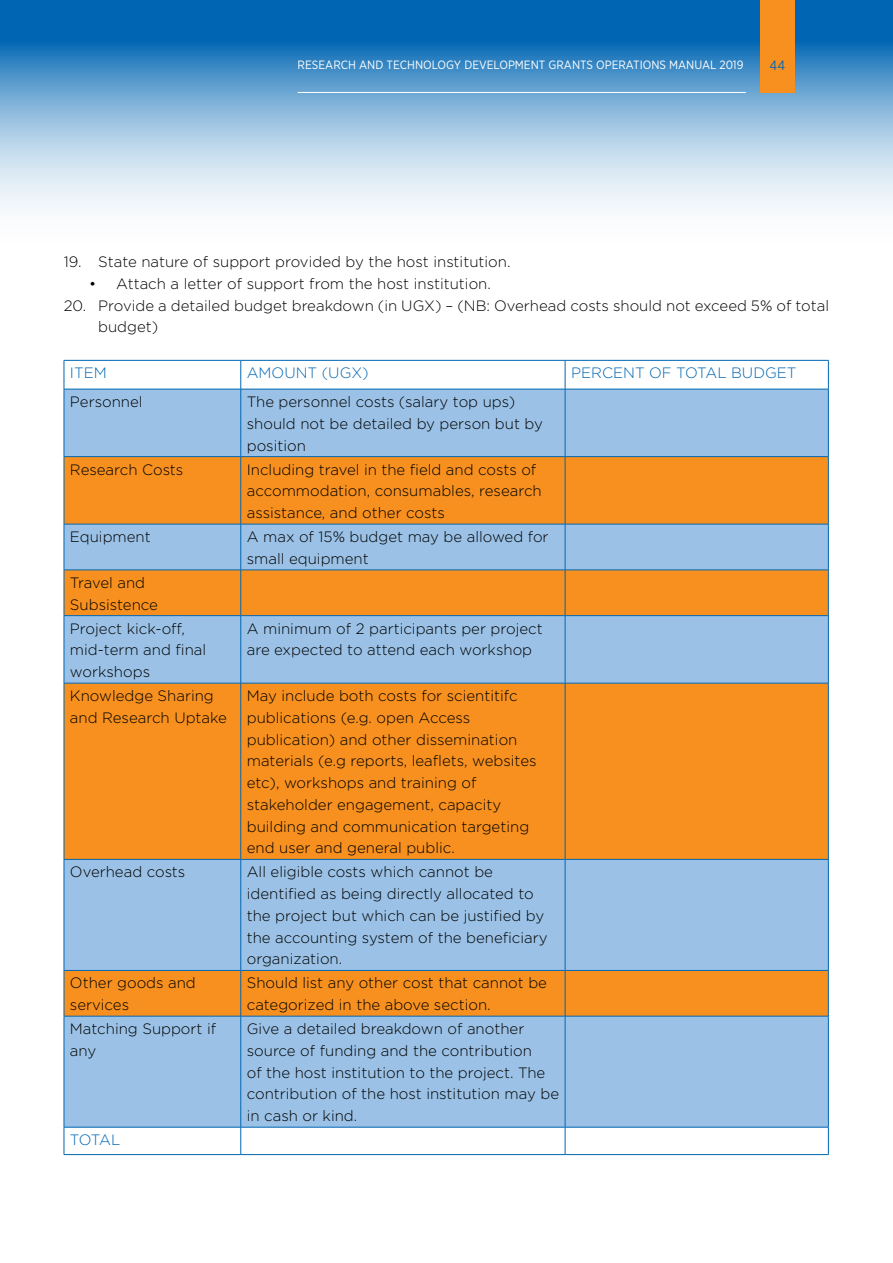
<style>
.page{position:relative;width:893px;height:1263px;background:#fff}
.page>*{position:absolute;margin:0;border:0;box-sizing:border-box;transform-origin:0 0}
.t1{font:300 15px/21.8px "Gotham";color:#000}
.t2{font:300 15px "Gotham";color:#0066b3}
.t3{font:13.5px "Gotham Narrow";color:#0066b3}
.t4{font:12px "Gotham Narrow";color:#fff}
</style>
<div class="page">
<svg style="left:0;top:0;width:893px;height:211px;background:#7aaed6"></svg>
<div style="left:760px;top:0;width:34px;height:92px;background:#f7901e"></div>
<hr style="left:298px;top:92px;width:448px;height:1px;background:#fff">
<div style="left:65px;top:390px;width:763px;height:737px;background:#9bc2e6"></div>
<div style="left:65px;top:457px;width:763px;height:67px;background:#f7901e"></div>
<svg style="left:65px;top:571px;width:763px;height:445px;background:#d1a36e"></svg>
<hr style="left:64px;top:360px;width:177px;height:1px;background:#0066b3">
<svg style="left:64px;top:360px;width:1px;height:29px"></svg>
<hr style="left:241px;top:360px;width:324px;height:1px;background:#0066b3">
<svg style="left:241px;top:360px;width:1px;height:29px"></svg>
<hr style="left:565px;top:360px;width:263px;height:1px;background:#0066b3">
<svg style="left:565px;top:360px;width:1px;height:29px"></svg>
<svg style="left:828px;top:360px;width:1px;height:29px"></svg>
<hr style="left:64px;top:457px;width:1px;height:67px;background:#0066b3">
<hr style="left:241px;top:457px;width:1px;height:67px;background:#0066b3">
<hr style="left:565px;top:457px;width:1px;height:67px;background:#0066b3">
<hr style="left:828px;top:457px;width:1px;height:67px;background:#0066b3">
<svg style="left:64px;top:1128px;width:1px;height:26px"></svg>
<svg style="left:241px;top:1128px;width:1px;height:26px"></svg>
<svg style="left:565px;top:1128px;width:1px;height:26px"></svg>
<svg style="left:828px;top:1127px;width:1px;height:27px"></svg>
<hr style="left:64px;top:1154px;width:177px;height:1px;background:#0066b3">
<hr style="left:241px;top:1154px;width:324px;height:1px;background:#0066b3">
<hr style="left:565px;top:1154px;width:263px;height:1px;background:#0066b3">
<hr style="left:64px;top:389px;width:177px;height:1px;background:#0066b3">
<hr style="left:64px;top:389px;width:1px;height:67px;background:#0066b3">
<hr style="left:64px;top:456px;width:177px;height:1px;background:#0066b3">
<hr style="left:241px;top:389px;width:324px;height:1px;background:#0066b3">
<hr style="left:241px;top:389px;width:1px;height:67px;background:#0066b3">
<hr style="left:241px;top:456px;width:324px;height:1px;background:#0066b3">
<hr style="left:565px;top:389px;width:263px;height:1px;background:#0066b3">
<hr style="left:565px;top:389px;width:1px;height:67px;background:#0066b3">
<hr style="left:828px;top:389px;width:1px;height:67px;background:#0066b3">
<hr style="left:565px;top:456px;width:263px;height:1px;background:#0066b3">
<hr style="left:64px;top:524px;width:177px;height:1px;background:#0066b3">
<hr style="left:64px;top:524px;width:1px;height:46px;background:#0066b3">
<hr style="left:241px;top:524px;width:324px;height:1px;background:#0066b3">
<hr style="left:241px;top:524px;width:1px;height:46px;background:#0066b3">
<hr style="left:565px;top:524px;width:263px;height:1px;background:#0066b3">
<hr style="left:565px;top:524px;width:1px;height:46px;background:#0066b3">
<hr style="left:828px;top:524px;width:1px;height:46px;background:#0066b3">
<hr style="left:64px;top:570px;width:177px;height:1px;background:#0066b3">
<hr style="left:64px;top:570px;width:1px;height:45px;background:#0066b3">
<hr style="left:241px;top:570px;width:324px;height:1px;background:#0066b3">
<hr style="left:241px;top:570px;width:1px;height:45px;background:#0066b3">
<hr style="left:565px;top:570px;width:263px;height:1px;background:#0066b3">
<hr style="left:565px;top:570px;width:1px;height:45px;background:#0066b3">
<hr style="left:828px;top:570px;width:1px;height:45px;background:#0066b3">
<hr style="left:64px;top:615px;width:177px;height:1px;background:#0066b3">
<hr style="left:64px;top:616px;width:1px;height:67px;background:#0066b3">
<hr style="left:241px;top:615px;width:324px;height:1px;background:#0066b3">
<hr style="left:241px;top:616px;width:1px;height:67px;background:#0066b3">
<hr style="left:565px;top:615px;width:263px;height:1px;background:#0066b3">
<hr style="left:565px;top:616px;width:1px;height:67px;background:#0066b3">
<hr style="left:828px;top:616px;width:1px;height:67px;background:#0066b3">
<hr style="left:64px;top:683px;width:177px;height:1px;background:#0066b3">
<hr style="left:64px;top:683px;width:1px;height:176px;background:#0066b3">
<hr style="left:241px;top:683px;width:324px;height:1px;background:#0066b3">
<hr style="left:241px;top:683px;width:1px;height:176px;background:#0066b3">
<hr style="left:565px;top:683px;width:263px;height:1px;background:#0066b3">
<hr style="left:565px;top:683px;width:1px;height:176px;background:#0066b3">
<hr style="left:828px;top:683px;width:1px;height:176px;background:#0066b3">
<hr style="left:64px;top:859px;width:177px;height:1px;background:#0066b3">
<hr style="left:64px;top:859px;width:1px;height:111px;background:#0066b3">
<hr style="left:241px;top:859px;width:324px;height:1px;background:#0066b3">
<hr style="left:241px;top:859px;width:1px;height:111px;background:#0066b3">
<hr style="left:565px;top:859px;width:263px;height:1px;background:#0066b3">
<hr style="left:565px;top:859px;width:1px;height:111px;background:#0066b3">
<hr style="left:828px;top:859px;width:1px;height:111px;background:#0066b3">
<hr style="left:64px;top:970px;width:177px;height:1px;background:#0066b3">
<hr style="left:64px;top:970px;width:1px;height:46px;background:#0066b3">
<hr style="left:241px;top:970px;width:324px;height:1px;background:#0066b3">
<hr style="left:241px;top:970px;width:1px;height:46px;background:#0066b3">
<hr style="left:565px;top:970px;width:263px;height:1px;background:#0066b3">
<hr style="left:565px;top:970px;width:1px;height:46px;background:#0066b3">
<hr style="left:828px;top:970px;width:1px;height:46px;background:#0066b3">
<hr style="left:64px;top:1016px;width:177px;height:1px;background:#0066b3">
<hr style="left:64px;top:1016px;width:1px;height:111px;background:#0066b3">
<hr style="left:64px;top:1127px;width:177px;height:1px;background:#0066b3">
<hr style="left:241px;top:1016px;width:324px;height:1px;background:#0066b3">
<hr style="left:241px;top:1016px;width:1px;height:111px;background:#0066b3">
<hr style="left:241px;top:1127px;width:324px;height:1px;background:#0066b3">
<hr style="left:565px;top:1016px;width:263px;height:1px;background:#0066b3">
<hr style="left:565px;top:1016px;width:1px;height:111px;background:#0066b3">
<hr style="left:828px;top:1016px;width:1px;height:111px;background:#0066b3">
<hr style="left:565px;top:1127px;width:263px;height:1px;background:#0066b3">
<p class="t4" style="left:298px;top:58px;width:447px">RESEARCH AND TECHNOLOGY DEVELOPMENT GRANTS OPERATIONS MANUAL 2019</p>
<p class="t3" style="left:769px;top:57px;width:17px">44</p>
<p class="t1" style="left:64px;top:251px;width:448px">19. State nature of support provided by the host institution.</p>
<p class="t1" style="left:89px;top:272px;width:403px">• Attach a letter of support from the host institution.</p>
<p class="t1" style="left:98px;top:294px;width:732px;text-indent:-34px">20. Provide a detailed budget breakdown (in UGX) – (NB: Overhead costs should not exceed 5% of total budget)</p>
<p class="t2" style="left:70px;top:364px;width:38px">ITEM</p>
<p class="t2" style="left:247px;top:364px;width:123px">AMOUNT (UGX)</p>
<p class="t2" style="left:571px;top:364px;width:227px">PERCENT OF TOTAL BUDGET</p>
<p class="t1" style="left:70px;top:390px;width:74px">Personnel</p>
<p class="t1" style="left:247px;top:390px;width:298px">The personnel costs (salary top ups) should not be detailed by person but by position</p>
<p class="t1" style="left:70px;top:458px;width:115px">Research Costs</p>
<p class="t1" style="left:247px;top:458px;width:296px">Including travel in the field and costs of accommodation, consumables, research assistance, and other costs</p>
<p class="t1" style="left:70px;top:525px;width:82px">Equipment</p>
<p class="t1" style="left:247px;top:525px;width:303px">A max of 15% budget may be allowed for small equipment</p>
<p class="t1" style="left:70px;top:571px;width:90px">Travel and<br>Subsistence</p>
<p class="t1" style="left:70px;top:617px;width:138px">Project kick-off, mid-term and final workshops</p>
<p class="t1" style="left:247px;top:617px;width:297px">A minimum of 2 participants per project are expected to attend each workshop</p>
<p class="t1" style="left:70px;top:684px;width:159px">Knowledge Sharing and Research Uptake</p>
<p class="t1" style="left:247px;top:684px;width:291px">May include both costs for scientitifc publications (e.g. open Access publication) and other dissemination materials (e.g reports, leaflets, websites etc), workshops and training of stakeholder engagement, capacity building and communication targeting end user and general public.</p>
<p class="t1" style="left:70px;top:861px;width:117px">Overhead costs</p>
<p class="t1" style="left:247px;top:861px;width:302px">All eligible costs which cannot be identified as being directly allocated to the project but which can be justified by the accounting system of the beneficiary organization.</p>
<p class="t1" style="left:70px;top:972px;width:127px">Other goods and services</p>
<p class="t1" style="left:247px;top:972px;width:302px">Should list any other cost that cannot be categorized in the above section.</p>
<p class="t1" style="left:70px;top:1017px;width:148px">Matching Support if any</p>
<p class="t1" style="left:247px;top:1017px;width:314px">Give a detailed breakdown of another source of funding and the contribution<br>of the host institution to the project. The contribution of the host institution may be in cash or kind.</p>
<p class="t2" style="left:70px;top:1130px;width:52px">TOTAL</p>
</div>
